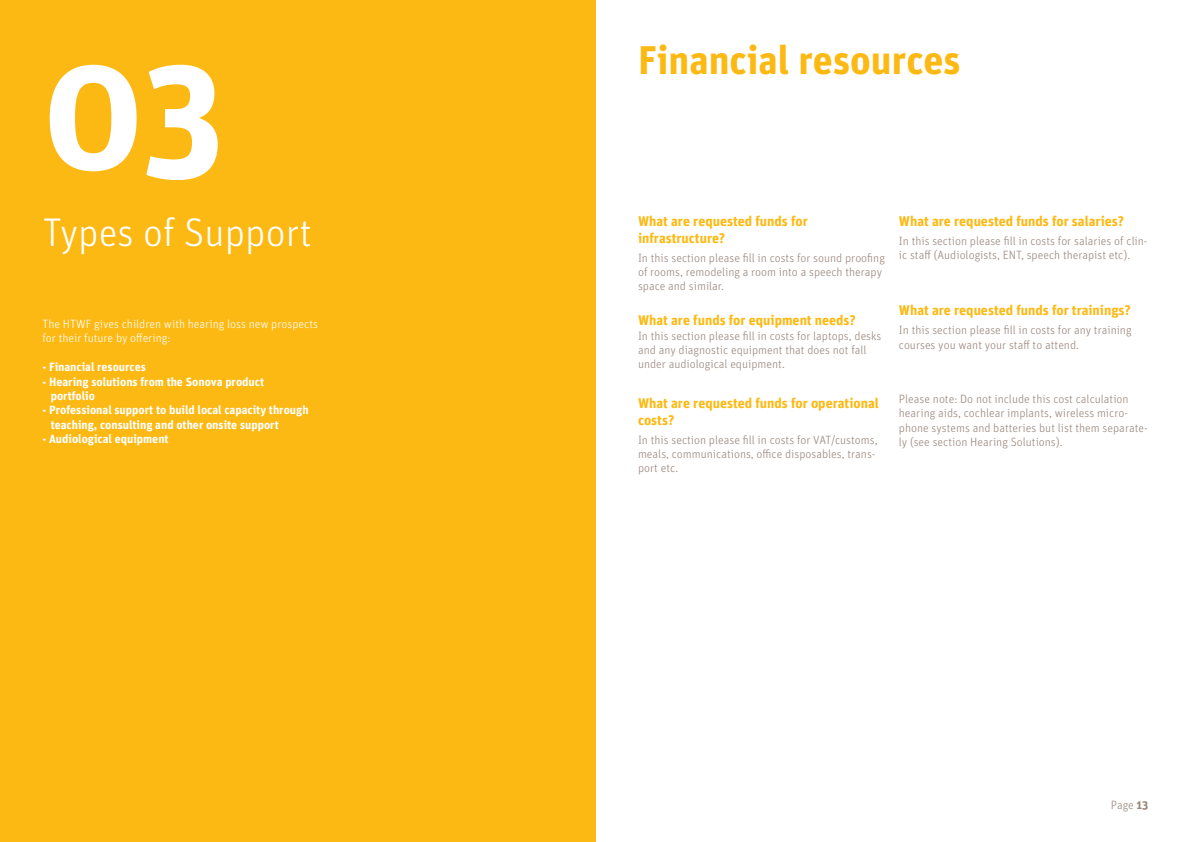
<style>
.page{position:relative;width:1191px;height:842px;background:#fff}
.page>*{position:absolute;margin:0;border:0;box-sizing:border-box;transform-origin:0 0}
.t1{font:700 160px "Unit Pro";color:#fff}
.t2{font:700 40px "Unit Pro";color:#fdb913}
.t3{font:300 40px "Unit Pro";color:#fff}
.t4{font:700 14px/16.8px "Unit Pro";color:#fdb913}
.t5{font:300 12px/14.4px "Unit Pro";color:#9b887e}
.t6{font:700 12px/14.4px "Unit Pro";color:#fff}
.t7{font:300 12px/14.4px "Unit Pro";color:#fff}
.s1{font-weight:700}
</style>
<div class="page">
<div style="left:0;top:0;width:595px;height:842px;background:#fdb913"></div>
<h1 class="t1" style="left:43px;top:-4px;width:184px">03</h1>
<h2 class="t3" style="left:43px;top:206px;width:271px">Types of Support</h2>
<p class="t7" style="left:43px;top:316px;width:277px">The HTWF gives children with hearing loss new prospects for their future by offering:</p>
<p class="t6" style="left:43px;top:359px;width:105px">- Financial resources</p>
<p class="t6" style="left:51px;top:373px;width:215px;text-indent:-8px">- Hearing solutions from the Sonova product portfolio</p>
<p class="t6" style="left:51px;top:402px;width:259px;text-indent:-8px">- Professional support to build local capacity through teaching, consulting and other onsite support</p>
<p class="t6" style="left:43px;top:431px;width:128px">- Audiological equipment</p>
<h2 class="t2" style="left:638px;top:31px;width:324px">Financial resources</h2>
<p class="t4" style="left:638px;top:212px;width:171px">What are requested funds for infrastructure?</p>
<p class="t5" style="left:638px;top:250px;width:248px">In this section please fill in costs for sound proofing of rooms, remodeling a room into a speech therapy space and similar.</p>
<p class="t4" style="left:638px;top:311px;width:219px">What are funds for equipment needs?</p>
<p class="t5" style="left:638px;top:328px;width:245px">In this section please fill in costs for laptops, desks and any diagnostic equipment that does not fall under audiological equipment.</p>
<p class="t4" style="left:638px;top:394px;width:242px">What are requested funds for operational costs?</p>
<p class="t5" style="left:638px;top:432px;width:241px">In this section please fill in costs for VAT/customs, meals, communications, office disposables, trans&shy;port etc.</p>
<p class="t4" style="left:899px;top:212px;width:227px">What are requested funds for salaries?</p>
<p class="t5" style="left:899px;top:233px;width:250px">In this section please fill in costs for salaries of clin&shy;ic staff (Audiologists, ENT, speech therapist etc).</p>
<p class="t4" style="left:899px;top:301px;width:233px">What are requested funds for trainings?</p>
<p class="t5" style="left:899px;top:322px;width:234px">In this section please fill in costs for any training courses you want your staff to attend.</p>
<p class="t5" style="left:899px;top:391px;width:250px">Please note: Do not include this cost calculation hearing aids, cochlear implants, wireless micro&shy;phone systems and batteries but list them separate&shy;ly (see section Hearing Solutions).</p>
<p class="t5" style="left:1110px;top:797px;width:39px">Page <span class="s1">13</span></p>
</div>
